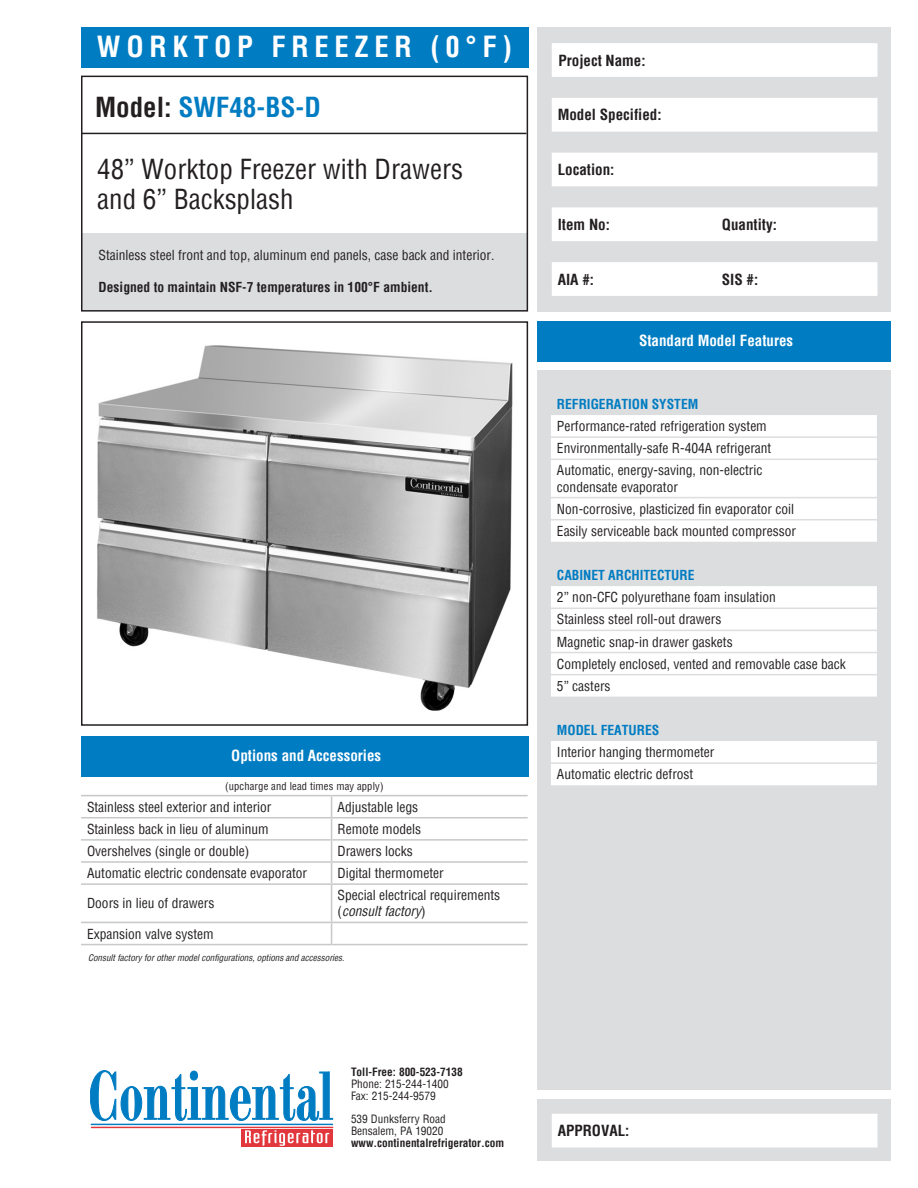
<style>
.page{position:relative;width:918px;height:1188px;background:#fff}
.page>*{position:absolute;margin:0;border:0;box-sizing:border-box;transform-origin:0 0}
.t1{font:700 condensed 28.5px "Helvetica";letter-spacing:.2em;color:#fff}
.t2{font:condensed 27px "Helvetica";color:#231f20}
.t3{font:700 condensed 27px "Helvetica";color:#007cc2}
.t4{font:700 condensed 15px "Helvetica";color:#231f20}
.t5{font:700 condensed 15px "Helvetica";color:#fff}
.t6{font:condensed 13.5px "Helvetica";color:#231f20}
.t7{font:700 condensed 13.5px "Helvetica";color:#007cc2}
.t8{font:700 condensed 13.5px "Helvetica";color:#231f20}
.t9{font:italic condensed 13.5px "Helvetica";color:#231f20}
.t10{font:condensed 11.25px "Helvetica";color:#231f20}
.t11{font:700 condensed 11.25px "Helvetica";color:#231f20}
.t12{font:condensed 10.5px "Helvetica";letter-spacing:.015em;color:#231f20}
.t13{font:italic condensed 9px "Helvetica";color:#231f20}
.s1{color:#231f20}
.s2{font-style:normal}
</style>
<div class="page">
<div style="left:538px;top:1099px;width:353px;height:62px;background:#dcdddf"></div>
<div style="left:81px;top:233px;width:446px;height:77px;background:#dcdddf"></div>
<div style="left:81px;top:321px;width:447px;height:405px;border:2px solid #231f20"></div>
<div style="left:538px;top:321px;width:353px;height:40px;background:#007cc2"></div>
<div style="left:538px;top:370px;width:353px;height:720px;background:#dcdddf"></div>
<div style="left:538px;top:27px;width:353px;height:285px;background:#dcdddf"></div>
<svg style="left:90px;top:1070px;width:243px;height:51px"></svg>
<hr style="left:91px;top:1124px;width:242px;height:1px;background:#007cc2">
<hr style="left:91px;top:1127px;width:242px;height:1px;background:#e1373d">
<div style="left:241px;top:1129px;width:92px;height:17px;background:#e1373d"></div>
<svg style="left:245px;top:1130px;width:84px;height:16px"></svg>
<svg style="left:552px;top:43px;width:326px;height:253px;fill:#fff"></svg>
<div style="left:81px;top:76px;width:447px;height:236px;border:2px solid #231f20"></div>
<div style="left:81px;top:27px;width:447px;height:40px;background:#007cc2"></div>
<div style="left:552px;top:1114px;width:326px;height:34px;background:#fff"></div>
<div style="left:81px;top:736px;width:447px;height:40px;background:#007cc2"></div>
<hr style="left:81px;top:133px;width:445px;height:1px;background:#231f20">
<div style="left:551px;top:415px;width:326px;height:370px;background:#fff"></div>
<svg style="left:551px;top:460px;width:326px;height:302px;fill:#fff"></svg>
<svg style="left:551px;top:542px;width:326px;height:177px;fill:#fff"></svg>
<hr style="left:551px;top:459px;width:326px;height:1px;background:#dcdddf">
<hr style="left:551px;top:608px;width:326px;height:1px;background:#dcdddf">
<hr style="left:551px;top:630px;width:326px;height:1px;background:#dcdddf">
<hr style="left:551px;top:652px;width:326px;height:1px;background:#dcdddf">
<hr style="left:551px;top:674px;width:326px;height:1px;background:#dcdddf">
<hr style="left:551px;top:519px;width:326px;height:1px;background:#dcdddf">
<hr style="left:551px;top:497px;width:326px;height:1px;background:#dcdddf">
<hr style="left:551px;top:762px;width:326px;height:2px;background:#dcdddf">
<hr style="left:551px;top:436px;width:326px;height:2px;background:#dcdddf">
<img style="left:97px;top:345px;width:416px;height:366px">
<hr style="left:81px;top:795px;width:251px;height:1px;background:#c7c8ca">
<hr style="left:332px;top:795px;width:196px;height:1px;background:#c7c8ca">
<hr style="left:81px;top:817px;width:251px;height:1px;background:#c7c8ca">
<hr style="left:332px;top:817px;width:196px;height:1px;background:#c7c8ca">
<hr style="left:81px;top:839px;width:251px;height:2px;background:#c7c8ca">
<hr style="left:332px;top:839px;width:196px;height:2px;background:#c7c8ca">
<hr style="left:81px;top:861px;width:251px;height:2px;background:#c7c8ca">
<hr style="left:332px;top:861px;width:196px;height:2px;background:#c7c8ca">
<svg style="left:331px;top:796px;width:1px;height:87px"></svg>
<hr style="left:81px;top:883px;width:251px;height:2px;background:#c7c8ca">
<hr style="left:332px;top:883px;width:196px;height:2px;background:#c7c8ca">
<hr style="left:331px;top:885px;width:1px;height:37px;background:#c7c8ca">
<hr style="left:81px;top:922px;width:251px;height:1px;background:#c7c8ca">
<hr style="left:332px;top:922px;width:196px;height:1px;background:#c7c8ca">
<svg style="left:331px;top:923px;width:1px;height:21px"></svg>
<hr style="left:81px;top:944px;width:251px;height:1px;background:#c7c8ca">
<hr style="left:332px;top:944px;width:196px;height:1px;background:#c7c8ca">
<p class="t1" style="left:97px;top:28px;width:417px">WORKTOP FREEZER (0°F)</p>
<p class="t3" style="left:95px;top:89px;width:227px"><span class="s1">Model:</span> SWF48-BS-D</p>
<p class="t2" style="left:97px;top:152px;width:367px">48” Worktop Freezer with Drawers</p>
<p class="t2" style="left:97px;top:182px;width:198px">and 6” Backsplash</p>
<p class="t6" style="left:99px;top:246px;width:397px">Stainless steel front and top, aluminum end panels, case back and interior.</p>
<p class="t8" style="left:99px;top:278px;width:336px">Designed to maintain NSF-7 temperatures in 100°F ambient.</p>
<p class="t5" style="left:231px;top:746px;width:151px">Options and Accessories</p>
<p class="t12" style="left:225px;top:779px;width:160px">(upcharge and lead times may apply)</p>
<p class="t6" style="left:87px;top:798px;width:186px">Stainless steel exterior and interior</p>
<p class="t6" style="left:338px;top:798px;width:82px">Adjustable legs</p>
<p class="t6" style="left:87px;top:820px;width:183px">Stainless back in lieu of aluminum</p>
<p class="t6" style="left:338px;top:820px;width:85px">Remote models</p>
<p class="t6" style="left:87px;top:842px;width:164px">Overshelves (single or double)</p>
<p class="t6" style="left:338px;top:842px;width:77px">Drawers locks</p>
<p class="t6" style="left:87px;top:864px;width:222px">Automatic electric condensate evaporator</p>
<p class="t6" style="left:338px;top:864px;width:108px">Digital thermometer</p>
<p class="t6" style="left:87px;top:895px;width:129px">Doors in lieu of drawers</p>
<p class="t6" style="left:338px;top:887px;width:164px">Special electrical requirements</p>
<p class="t9" style="left:338px;top:903px;width:90px"><span class="s2">(</span>consult factory<span class="s2">)</span></p>
<p class="t6" style="left:87px;top:925px;width:128px">Expansion valve system</p>
<p class="t13" style="left:88px;top:951px;width:258px">Consult factory for other model configurations, options and accessories.</p>
<p class="t11" style="left:351px;top:1065px;width:113px">Toll-Free: 800-523-7138</p>
<p class="t10" style="left:351px;top:1077px;width:99px">Phone: 215-244-1400</p>
<p class="t10" style="left:351px;top:1089px;width:86px">Fax: 215-244-9579</p>
<p class="t10" style="left:351px;top:1112px;width:96px">539 Dunksferry Road</p>
<p class="t10" style="left:351px;top:1124px;width:94px">Bensalem, PA 19020</p>
<p class="t11" style="left:351px;top:1135px;width:155px">www.continentalrefrigerator.com</p>
<p class="t4" style="left:559px;top:50px;width:89px">Project Name:</p>
<p class="t4" style="left:558px;top:105px;width:105px">Model Specified:</p>
<p class="t4" style="left:558px;top:160px;width:58px">Location:</p>
<p class="t4" style="left:558px;top:215px;width:54px">Item No:</p>
<p class="t4" style="left:722px;top:215px;width:57px">Quantity:</p>
<p class="t4" style="left:558px;top:269px;width:38px">AIA #:</p>
<p class="t4" style="left:722px;top:269px;width:38px">SIS #:</p>
<p class="t5" style="left:639px;top:331px;width:156px">Standard Model Features</p>
<p class="t7" style="left:557px;top:395px;width:143px">REFRIGERATION SYSTEM</p>
<p class="t6" style="left:557px;top:417px;width:211px">Performance-rated refrigeration system</p>
<p class="t6" style="left:557px;top:440px;width:216px">Environmentally-safe R-404A refrigerant</p>
<p class="t6" style="left:557px;top:462px;width:207px">Automatic, energy-saving, non-electric</p>
<p class="t6" style="left:557px;top:478px;width:123px">condensate evaporator</p>
<p class="t6" style="left:557px;top:500px;width:239px">Non-corrosive, plasticized fin evaporator coil</p>
<p class="t6" style="left:557px;top:522px;width:241px">Easily serviceable back mounted compressor</p>
<p class="t7" style="left:557px;top:566px;width:139px">CABINET ARCHITECTURE</p>
<p class="t6" style="left:557px;top:589px;width:220px">2” non-CFC polyurethane foam insulation</p>
<p class="t6" style="left:557px;top:611px;width:166px">Stainless steel roll-out drawers</p>
<p class="t6" style="left:557px;top:633px;width:177px">Magnetic snap-in drawer gaskets</p>
<p class="t6" style="left:557px;top:655px;width:290px">Completely enclosed, vented and removable case back</p>
<p class="t6" style="left:557px;top:677px;width:55px">5” casters</p>
<p class="t7" style="left:557px;top:721px;width:104px">MODEL FEATURES</p>
<p class="t6" style="left:557px;top:743px;width:159px">Interior hanging thermometer</p>
<p class="t6" style="left:557px;top:766px;width:138px">Automatic electric defrost</p>
<p class="t4" style="left:558px;top:1121px;width:73px">APPROVAL:</p>
</div>
